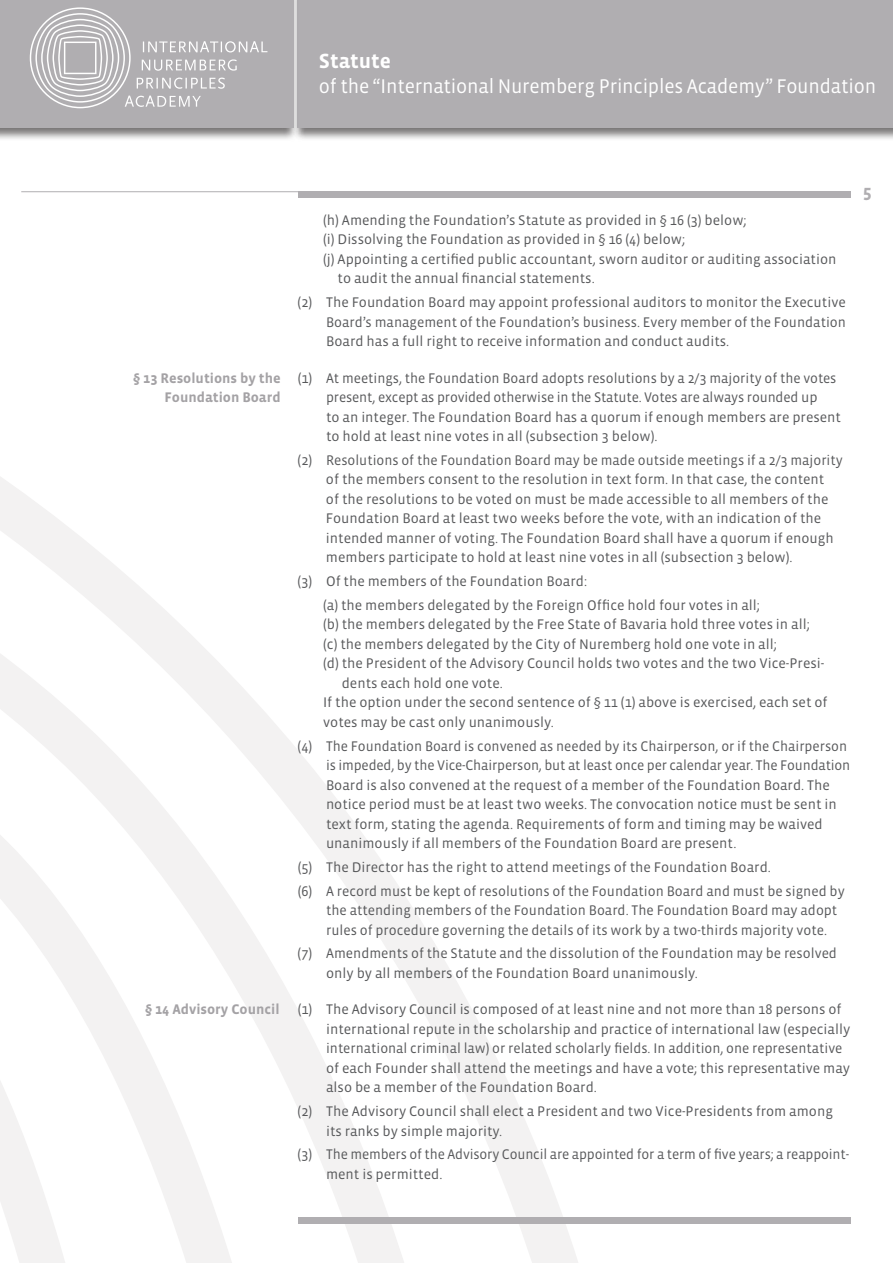
<style>
.page{position:relative;width:893px;height:1263px;background:#fff}
.page>*{position:absolute;margin:0;border:0;box-sizing:border-box;transform-origin:0 0}
.t1{font:700 21px "Vista Sans OT";color:#fff}
.t2{font:20.25px "Vista Sans OT";letter-spacing:-.01em;color:#fff}
.t3{font:700 18px "Vista Sans OT";color:#b0aeb1}
.t4{font:14.25px/19.5px "Vista Sans OT";color:#57585a}
.t5{font:700 14.25px/19.5px "Vista Sans OT";color:#a4a2a5;text-align:right}
</style>
<div class="page">
<svg style="left:0;top:477px;width:578px;height:786px"></svg>
<div style="left:292px;top:0;width:601px;height:141px;background:#231f20;opacity:.6"></div>
<div style="left:298px;top:0;width:595px;height:128px;background:#b0aeb1"></div>
<div style="left:0;top:0;width:299px;height:141px;background:#231f20;opacity:.6"></div>
<div style="left:0;top:0;width:293px;height:128px;background:#b0aeb1"></div>
<div style="left:298px;top:192px;width:552px;height:6px;background:#b0aeb1"></div>
<hr style="left:21px;top:191px;width:829px;height:1px;background:#b0aeb1">
<svg style="left:30px;top:7px;width:237px;height:101px"></svg>
<div style="left:298px;top:1217px;width:552px;height:7px;background:#b0aeb1"></div>
<h1 class="t1" style="left:319px;top:51px;width:74px">Statute</h1>
<h2 class="t2" style="left:319px;top:75px;width:559px">of the “International Nuremberg Principles Academy” Foundation</h2>
<p class="t5" style="left:133px;top:368px;width:149px">§ 13 Resolutions by the<br>Foundation Board</p>
<p class="t5" style="left:145px;top:1000px;width:136px">§ 14 Advisory Council</p>
<p class="t4" style="left:323px;top:210px;width:425px">(h) Amending the Foundation’s Statute as provided in § 16 (3) below;</p>
<p class="t4" style="left:323px;top:230px;width:363px">(i) Dissolving the Foundation as provided in § 16 (4) below;</p>
<p class="t4" style="left:323px;top:249px;width:515px">(j) Appointing a certified public accountant, sworn auditor or auditing association</p>
<p class="t4" style="left:338px;top:269px;width:259px">to audit the annual financial statements.</p>
<p class="t4" style="left:326px;top:293px;width:521px;text-align:justify;text-indent:-28px">(2) The Foundation Board may appoint professional auditors to monitor the Executive Board’s management of the Foundation’s business. Every member of the Foundation Board has a full right to receive information and conduct audits.</p>
<p class="t4" style="left:326px;top:368px;width:516px;text-indent:-28px">(1) At meetings, the Foundation Board adopts resolutions by a 2/3 majority of the votes present, except as provided otherwise in the Statute. Votes are always rounded up<br>to an integer. The Foundation Board has a quorum if enough members are present to hold at least nine votes in all (subsection 3 below).</p>
<p class="t4" style="left:326px;top:450px;width:518px;text-indent:-28px">(2) Resolutions of the Foundation Board may be made outside meetings if a 2/3 majority of the members consent to the resolution in text form. In that case, the content<br>of the resolutions to be voted on must be made accessible to all members of the Foundation Board at least two weeks before the vote, with an indication of the intended manner of voting. The Foundation Board shall have a quorum if enough members participate to hold at least nine votes in all (subsection 3 below).</p>
<p class="t4" style="left:323px;top:570px;width:438px;line-height:23.7px;text-indent:-26px">(3) Of the members of the Foundation Board:<br>(a) the members delegated by the Foreign Office hold four votes in all;</p>
<p class="t4" style="left:323px;top:615px;width:488px">(b) the members delegated by the Free State of Bavaria hold three votes in all;</p>
<p class="t4" style="left:323px;top:634px;width:455px">(c) the members delegated by the City of Nuremberg hold one vote in all;</p>
<p class="t4" style="left:323px;top:654px;width:503px">(d) the President of the Advisory Council holds two votes and the two Vice-Presi-</p>
<p class="t4" style="left:342px;top:673px;width:163px">dents each hold one vote.</p>
<p class="t4" style="left:323px;top:693px;width:506px">If the option under the second sentence of § 11 (1) above is exercised, each set of</p>
<p class="t4" style="left:323px;top:712px;width:232px">votes may be cast only unanimously.</p>
<p class="t4" style="left:326px;top:736px;width:526px;text-indent:-28px">(4) The Foundation Board is convened as needed by its Chairperson, or if the Chairperson is impeded, by the Vice-Chairperson, but at least once per calendar year. The Foundation Board is also convened at the request of a member of the Foundation Board. The notice period must be at least two weeks. The convocation notice must be sent in text form, stating the agenda. Requirements of form and timing may be waived unanimously if all members of the Foundation Board are present.</p>
<p class="t4" style="left:298px;top:855px;width:549px;line-height:23.7px">(5) The Director has the right to attend meetings of the Foundation Board.<br>(6) A record must be kept of resolutions of the Foundation Board and must be signed by</p>
<p class="t4" style="left:326px;top:901px;width:513px">the attending members of the Foundation Board. The Foundation Board may adopt rules of procedure governing the details of its work by a two-thirds majority vote.</p>
<p class="t4" style="left:326px;top:944px;width:512px;text-indent:-28px">(7) Amendments of the Statute and the dissolution of the Foundation may be resolved only by all members of the Foundation Board unanimously.</p>
<p class="t4" style="left:326px;top:1000px;width:526px;text-indent:-28px">(1) The Advisory Council is composed of at least nine and not more than 18 persons of international repute in the scholarship and practice of international law (especially international criminal law) or related scholarly fields. In addition, one representative of each Founder shall attend the meetings and have a vote; this representative may also be a member of the Foundation Board.</p>
<p class="t4" style="left:326px;top:1102px;width:508px;text-indent:-28px">(2) The Advisory Council shall elect a President and two Vice-Presidents from among its ranks by simple majority.</p>
<p class="t4" style="left:326px;top:1145px;width:525px;text-indent:-28px">(3) The members of the Advisory Council are appointed for a term of five years; a reappoint&shy;ment is permitted.</p>
<p class="t3" style="left:863px;top:185px;width:10px">5</p>
</div>
